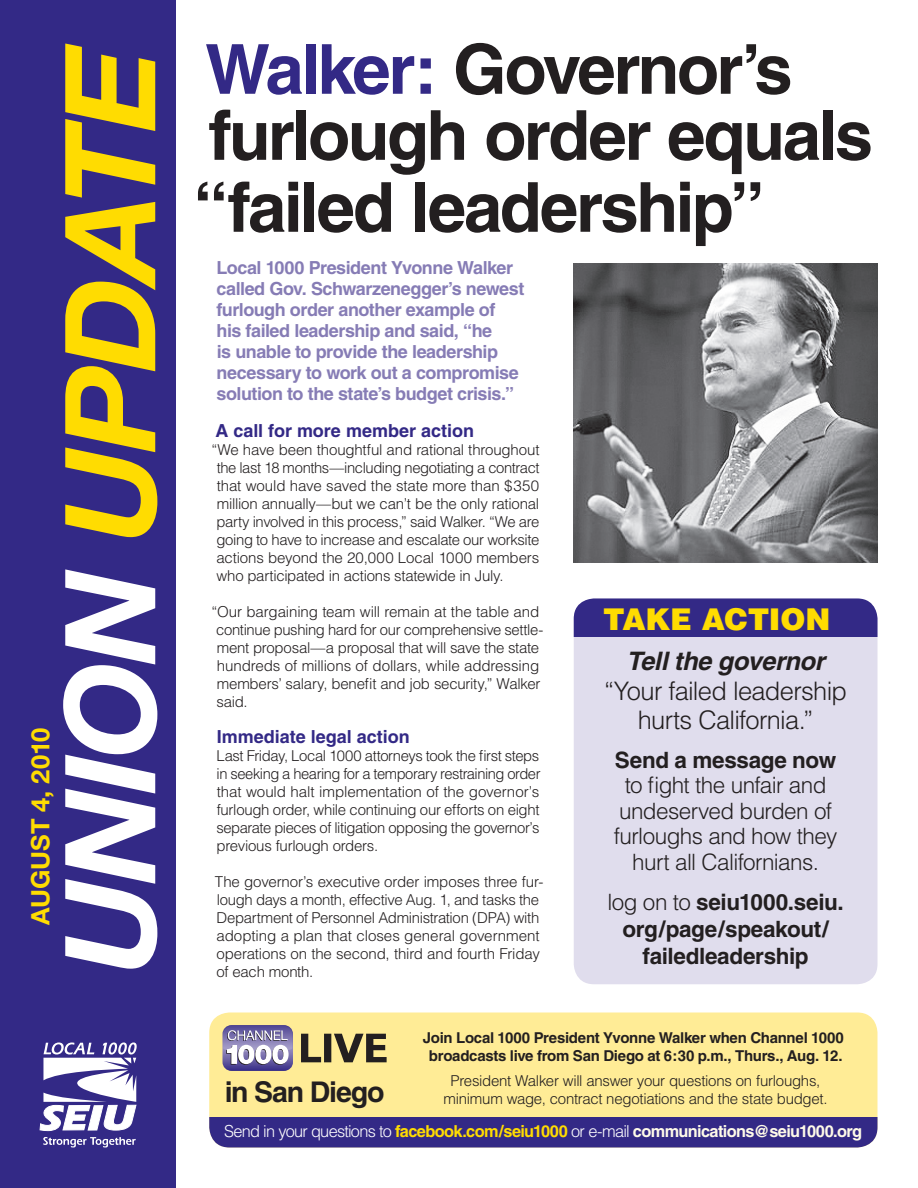
<style>
.page{position:relative;width:918px;height:1188px;background:#fff}
.page>*{position:absolute;margin:0;border:0;box-sizing:border-box;transform-origin:0 0}
.t1{font:italic 700 126px "Helvetica Neue";letter-spacing:-.03em;color:#ffdc01}
.t2{font:700 69px/66px "Helvetica";letter-spacing:-.04em;color:#231f20}
.t3{font:900 30px "Helvetica";letter-spacing:-.005em;color:#ffdc01}
.t4{font:700 28.5px "Helvetica";letter-spacing:-.04em;color:#231f20}
.t5{font:300 25.5px/28.5px "Helvetica";letter-spacing:-.03em;color:#231f20;text-align:center}
.t6{font:italic 700 25.5px "Helvetica";letter-spacing:-.015em;color:#231f20}
.t7{font:700 25.5px "Helvetica Neue";color:#ffdc01}
.t8{font:300 22.5px/25.5px "Helvetica";letter-spacing:-.025em;color:#231f20;text-align:center}
.t9{font:700 22.5px/27px "Helvetica";letter-spacing:-.015em;color:#231f20;text-align:center}
.t10{font:700 18px/21px "Helvetica";letter-spacing:-.025em;color:#867cb5}
.t11{font:700 18px "Helvetica";color:#332986}
.t12{font:300 16.5px "Helvetica";letter-spacing:-.045em;color:#fff}
.t13{font:300 15px/18px "Helvetica";letter-spacing:-.015em;color:#231f20;text-align:justify}
.t14{font:700 15px/18px "Helvetica";letter-spacing:-.02em;color:#231f20;text-align:center}
.s1{color:#fff}
.s2{color:#332986}
.s3{font-weight:300}
.s4{font-weight:700;color:#ffdc01}
.s5{font-weight:700;color:#fefae8}
</style>
<div class="page">
<div style="left:209px;top:1012px;width:669px;height:136px;background:#ffec96;border-radius:20px"></div>
<div style="left:209px;top:1117px;width:669px;height:31px;background:#332986"></div>
<div style="left:574px;top:598px;width:304px;height:386px;background:#e0dded;border-radius:20px"></div>
<div style="left:574px;top:598px;width:304px;height:39px;background:#332986"></div>
<img style="left:574px;top:264px;width:304px;height:298px">
<svg style="left:222px;top:1025px;width:71px;height:46px;background:#968fb7"></svg>
<svg style="left:301px;top:1034px;width:86px;height:28px"></svg>
<div style="left:0;top:0;width:176px;height:1188px;background:#332986"></div>
<svg style="left:40px;top:1043px;width:97px;height:88px"></svg>
<svg style="left:43px;top:1137px;width:93px;height:11px"></svg>
<h3 class="t7" style="left:25px;top:925px;width:198px;rotate:-90deg">August 4, 2010</h3>
<h1 class="t1" style="left:32px;top:973px;width:932px;rotate:-90deg"><span class="s1">UNION</span> UPDATE</h1>
<h2 class="t2" style="left:205px;top:35px;width:670px"><span class="s2">Walker:</span> Governor’s furlough order equals</h2>
<h2 class="t2" style="left:194px;top:173px;width:573px">“failed leadership”</h2>
<p class="t10" style="left:216px;top:257px;width:309px">Local 1000 President Yvonne Walker called Gov. Schwarzenegger’s newest furlough order another example of his failed leadership and said, “he<br>is unable to provide the leadership necessary to work out a compromise solution to the state’s budget crisis.”</p>
<p class="t11" style="left:216px;top:419px;width:260px">A call for more member action</p>
<p class="t13" style="left:216px;top:440px;width:325px;text-indent:-5px">“We have been thoughtful and rational throughout the last 18 months—including negotiating a contract that would have saved the state more than $350 million annually—but we can’t be the only rational party involved in this process,” said Walker. “We are going to have to increase and escalate our worksite actions beyond the 20,000 Local 1000 members who participated in actions statewide in July.</p>
<p class="t13" style="left:216px;top:602px;width:329px;text-align:left;text-indent:-5px">“Our bargaining team will remain at the table and continue pushing hard for our comprehensive settle&shy;ment proposal—a proposal that will save the state hundreds of millions of dollars, while addressing members’ salary, benefit and job security,” Walker said.</p>
<p class="t11" style="left:217px;top:725px;width:194px">Immediate legal action</p>
<p class="t13" style="left:216px;top:746px;width:326px">Last Friday, Local 1000 attorneys took the first steps in seeking a hearing for a temporary restraining order that would halt implementation of the governor’s furlough order, while continuing our efforts on eight separate pieces of litigation opposing the governor’s previous furlough orders.</p>
<p class="t13" style="left:215px;top:872px;width:330px;text-align:left">The governor’s executive order imposes three fur&shy;lough days a month, effective Aug. 1, and tasks the Department of Personnel Administration (DPA) with adopting a plan that closes general government operations on the second, third and fourth Friday of each month.</p>
<h3 class="t3" style="left:603px;top:600px;width:229px">TAKE ACTION</h3>
<h3 class="t6" style="left:626px;top:646px;width:200px">Tell the governor</h3>
<h3 class="t5" style="left:604px;top:677px;width:244px">“Your failed leadership hurts California.”</h3>
<h3 class="t9" style="left:615px;top:746px;width:223px">Send a message now</h3>
<h3 class="t8" style="left:614px;top:772px;width:225px">to fight the unfair and undeserved burden of furloughs and how they hurt all Californians.</h3>
<h3 class="t9" style="left:607px;top:889px;width:238px"><span class="s3">log on to</span> seiu1000.seiu. org/page/speakout/ failedleadership</h3>
<h3 class="t4" style="left:225px;top:1075px;width:161px">in San Diego</h3>
<p class="t14" style="left:423px;top:1029px;width:423px">Join Local 1000 President Yvonne Walker when Channel 1000 broadcasts live from San Diego at 6:30 p.m., Thurs., Aug. 12.</p>
<p class="t13" style="left:444px;top:1072px;width:385px;text-align:center">President Walker will answer your questions on furloughs, minimum wage, contract negotiations and the state budget.</p>
<p class="t12" style="left:224px;top:1121px;width:640px">Send in your questions to <span class="s4">facebook.com/seiu1000</span> or e-mail <span class="s5">communications@seiu1000.org</span></p>
</div>
